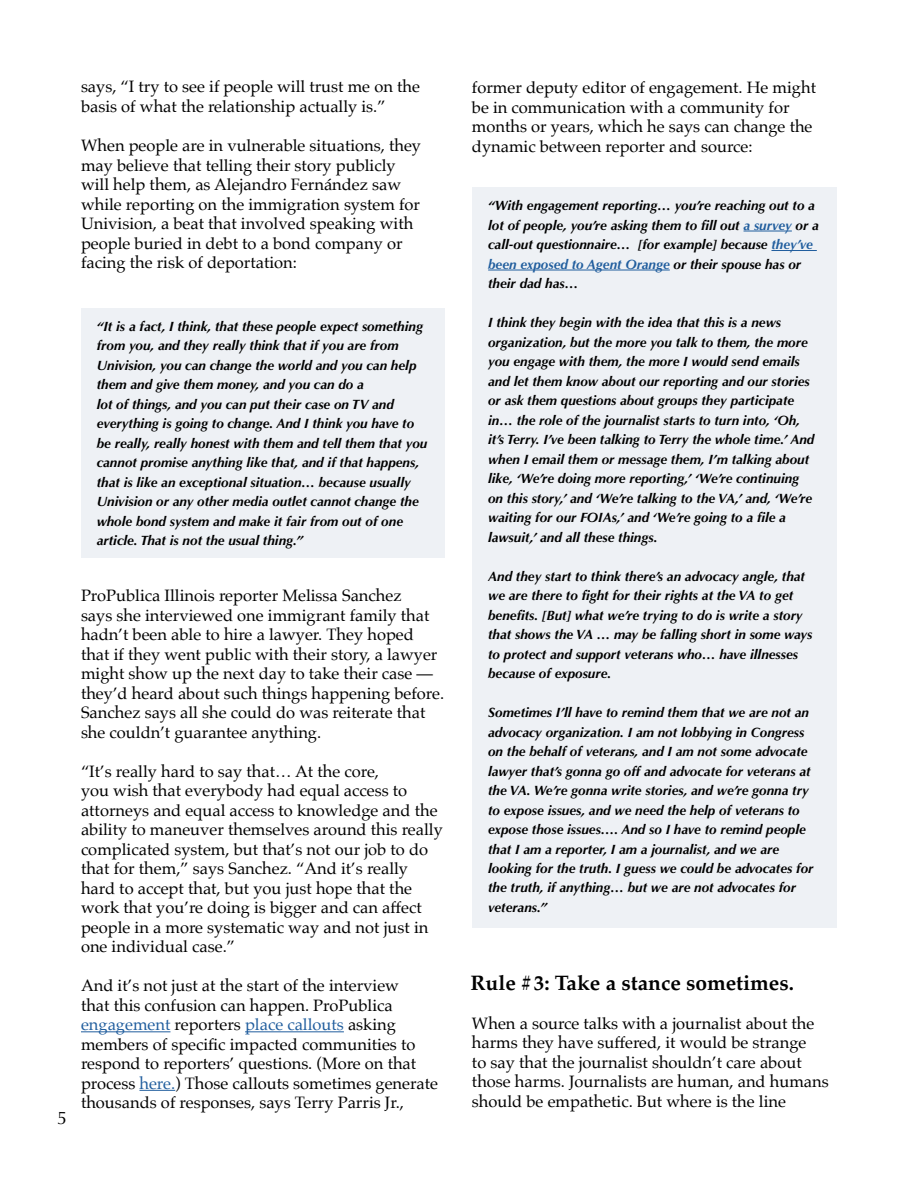
<style>
.page{position:relative;width:918px;height:1188px;background:#fff}
.page>*{position:absolute;margin:0;border:0;box-sizing:border-box;transform-origin:0 0}
.t1{font:700 21px "Palatino";color:#000}
.t2{font:18px "Optima";color:#000}
.t3{font:16.5px/19.5px "Palatino";color:#000}
.t4{font:italic 700 13.5px/19.5px "Optima";color:#000}
.s1{color:#215e9e}
</style>
<div class="page">
<div style="left:81px;top:308px;width:364px;height:250px;background:#eef1f5"></div>
<hr style="left:81px;top:1031px;width:89px;height:1px;background:#215e9e">
<hr style="left:245px;top:1031px;width:99px;height:1px;background:#215e9e">
<hr style="left:139px;top:1090px;width:36px;height:1px;background:#215e9e">
<div style="left:472px;top:188px;width:364px;height:740px;background:#eef1f5"></div>
<hr style="left:744px;top:231px;width:48px;height:1px;background:#215e9e">
<hr style="left:771px;top:250px;width:46px;height:1px;background:#215e9e">
<hr style="left:488px;top:270px;width:182px;height:1px;background:#215e9e">
<p class="t3" style="left:81px;top:77px;width:340px">says, “I try to see if people will trust me on the basis of what the relationship actually is.”</p>
<p class="t3" style="left:81px;top:136px;width:342px">When people are in vulnerable situations, they may believe that telling their story publicly will help them, as Alejandro Fernández saw while reporting on the immigration system for Univision, a beat that involved speaking with people buried in debt to a bond company or facing the risk of deportation:</p>
<p class="t4" style="left:97px;top:316px;width:332px">“It is a fact, I think, that these people expect something from you, and they really think that if you are from Univision, you can change the world and you can help them and give them money, and you can do a<br>lot of things, and you can put their case on TV and everything is going to change. And I think you have to be really, really honest with them and tell them that you cannot promise anything like that, and if that happens, that is like an exceptional situation… because usually Univision or any other media outlet cannot change the whole bond system and make it fair from out of one article. That is not the usual thing.”</p>
<h2 class="t2" style="left:57px;top:1107px;width:12px">5</h2>
<p class="t3" style="left:81px;top:586px;width:365px">ProPublica Illinois reporter Melissa Sanchez<br>says she interviewed one immigrant family that hadn’t been able to hire a lawyer. They hoped that if they went public with their story, a lawyer might show up the next day to take their case — they’d heard about such things happening before.<br>Sanchez says all she could do was reiterate that she couldn’t guarantee anything.</p>
<p class="t3" style="left:81px;top:761px;width:363px">“It’s really hard to say that… At the core,<br>you wish that everybody had equal access to attorneys and equal access to knowledge and the ability to maneuver themselves around this really complicated system, but that’s not our job to do that for them,” says Sanchez. “And it’s really hard to accept that, but you just hope that the work that you’re doing is bigger and can affect people in a more systematic way and not just in one individual case.”</p>
<p class="t3" style="left:81px;top:976px;width:359px">And it’s not just at the start of the interview<br>that this confusion can happen. ProPublica <span class="s1">engagement</span> reporters <span class="s1">place callouts</span> asking members of specific impacted communities to respond to reporters’ questions. (More on that process <span class="s1">here.</span>) Those callouts sometimes generate thousands of responses, says Terry Parris Jr.,</p>
<p class="t3" style="left:472px;top:78px;width:346px">former deputy editor of engagement. He might be in communication with a community for months or years, which he says can change the dynamic between reporter and source:</p>
<p class="t4" style="left:488px;top:196px;width:332px">“With engagement reporting… you’re reaching out to a lot of people, you’re asking them to fill out <span class="s1">a survey</span> or a call-out questionnaire… [for example] because <span class="s1">they’ve been exposed to Agent Orange</span> or their spouse has or their dad has…</p>
<p class="t4" style="left:488px;top:313px;width:328px">I think they begin with the idea that this is a news organization, but the more you talk to them, the more you engage with them, the more I would send emails and let them know about our reporting and our stories or ask them questions about groups they participate in… the role of the journalist starts to turn into, ‘Oh, it’s Terry. I’ve been talking to Terry the whole time.’ And when I email them or message them, I’m talking about like, ‘We’re doing more reporting,’ ‘We’re continuing on this story,’ and ‘We’re talking to the VA,’ and, ‘We’re waiting for our FOIAs,’ and ‘We’re going to a file a lawsuit,’ and all these things.</p>
<p class="t4" style="left:488px;top:566px;width:326px">And they start to think there’s an advocacy angle, that we are there to fight for their rights at the VA to get benefits. [But] what we’re trying to do is write a story that shows the VA … may be falling short in some ways to protect and support veterans who… have illnesses because of exposure.</p>
<p class="t4" style="left:488px;top:703px;width:327px">Sometimes I’ll have to remind them that we are not an advocacy organization. I am not lobbying in Congress on the behalf of veterans, and I am not some advocate lawyer that’s gonna go off and advocate for veterans at the VA. We’re gonna write stories, and we’re gonna try to expose issues, and we need the help of veterans to expose those issues…. And so I have to remind people that I am a reporter, I am a journalist, and we are looking for the truth. I guess we could be advocates for the truth, if anything… but we are not advocates for veterans.”</p>
<h1 class="t1" style="left:470px;top:965px;width:325px">Rule #3: Take a stance sometimes.</h1>
<p class="t3" style="left:472px;top:1013px;width:358px">When a source talks with a journalist about the harms they have suffered, it would be strange<br>to say that the journalist shouldn’t care about those harms. Journalists are human, and humans should be empathetic. But where is the line</p>
</div>
